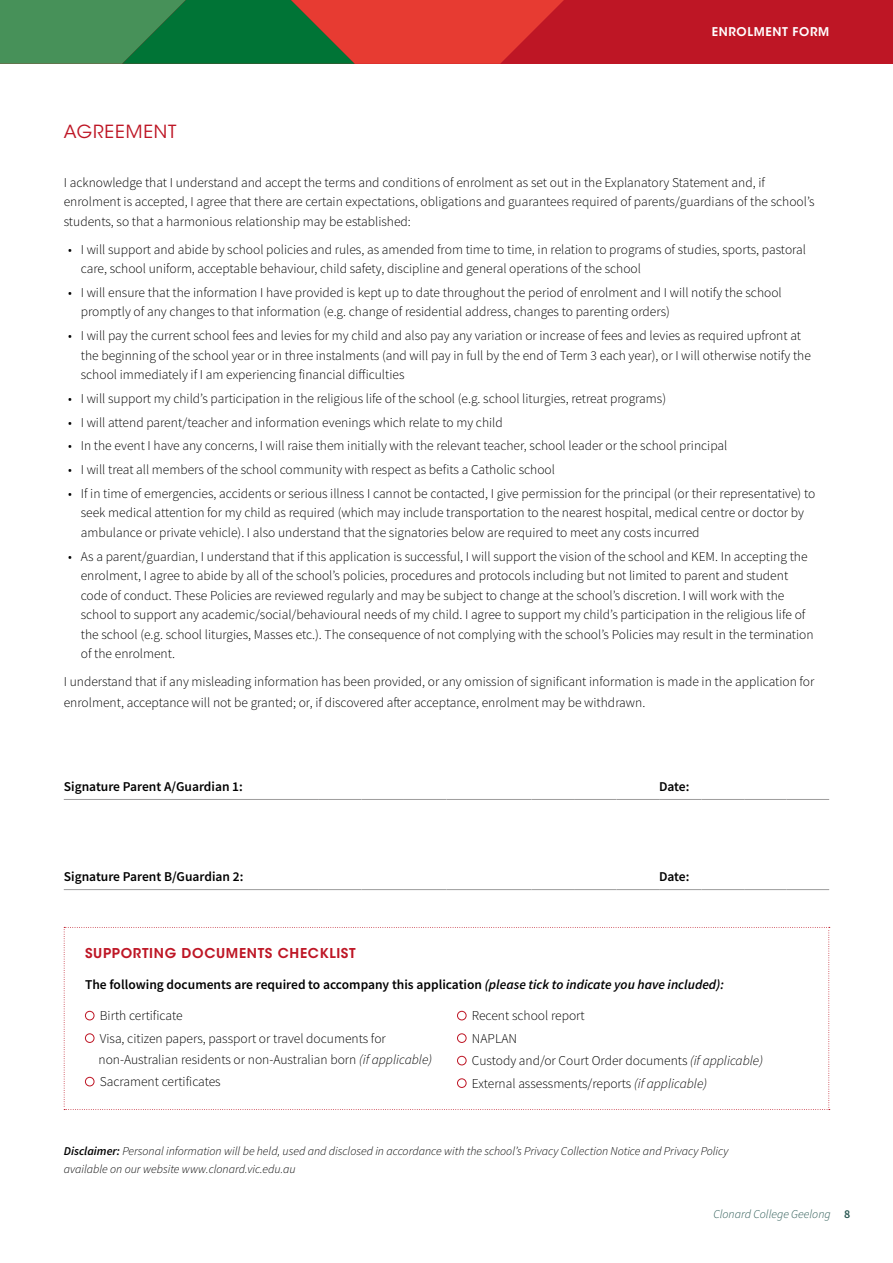
<style>
.page{position:relative;width:893px;height:1263px;background:#fff}
.page>*{position:absolute;margin:0;border:0;box-sizing:border-box;transform-origin:0 0}
.t1{font:18px "ITC Avant Garde Std";letter-spacing:.05em;color:#be1625}
.t2{font:300 13.5px/19.5px "Source Sans Pro";color:#000}
.t3{font:600 13.5px "Source Sans Pro";color:#000}
.t4{font:600 13.5px "ITC Avant Garde Std";letter-spacing:.05em;color:#be1625}
.t5{font:italic 300 12px/18px "Source Sans Pro";color:#000}
.t6{font:italic 300 12px "Source Sans Pro";color:#24544e}
.t7{font:600 12px "ITC Avant Garde Std";letter-spacing:.05em;color:#fff}
.s1{font-style:italic}
.s2{font-weight:600}
.s3{font-weight:600;font-style:normal}
</style>
<div class="page">
<svg style="left:64px;top:927px;width:766px;height:183px"></svg>
<hr style="left:64px;top:799px;width:255px;height:1px;background:#9d9c9c">
<hr style="left:319px;top:799px;width:42px;height:1px;background:#9d9c9c">
<hr style="left:361px;top:799px;width:43px;height:1px;background:#9d9c9c">
<hr style="left:404px;top:799px;width:42px;height:1px;background:#9d9c9c">
<hr style="left:446px;top:799px;width:85px;height:1px;background:#9d9c9c">
<hr style="left:531px;top:799px;width:43px;height:1px;background:#9d9c9c">
<hr style="left:574px;top:799px;width:43px;height:1px;background:#9d9c9c">
<hr style="left:617px;top:799px;width:42px;height:1px;background:#9d9c9c">
<hr style="left:659px;top:799px;width:43px;height:1px;background:#9d9c9c">
<hr style="left:702px;top:799px;width:42px;height:1px;background:#9d9c9c">
<hr style="left:744px;top:799px;width:43px;height:1px;background:#9d9c9c">
<hr style="left:787px;top:799px;width:42px;height:1px;background:#9d9c9c">
<hr style="left:64px;top:889px;width:255px;height:1px;background:#9d9c9c">
<hr style="left:319px;top:889px;width:42px;height:1px;background:#9d9c9c">
<hr style="left:361px;top:889px;width:43px;height:1px;background:#9d9c9c">
<hr style="left:404px;top:889px;width:42px;height:1px;background:#9d9c9c">
<hr style="left:446px;top:889px;width:85px;height:1px;background:#9d9c9c">
<hr style="left:531px;top:889px;width:43px;height:1px;background:#9d9c9c">
<hr style="left:574px;top:889px;width:43px;height:1px;background:#9d9c9c">
<hr style="left:617px;top:889px;width:42px;height:1px;background:#9d9c9c">
<hr style="left:659px;top:889px;width:43px;height:1px;background:#9d9c9c">
<hr style="left:702px;top:889px;width:42px;height:1px;background:#9d9c9c">
<hr style="left:744px;top:889px;width:43px;height:1px;background:#9d9c9c">
<hr style="left:787px;top:889px;width:42px;height:1px;background:#9d9c9c">
<div style="left:0;top:0;width:893px;height:64px;background:#be1625"></div>
<svg style="left:0;top:0;width:564px;height:64px;background:#73613d"></svg>
<div style="left:85px;top:1011px;width:9px;height:9px;border:1px solid #be1625;border-radius:50%"></div>
<div style="left:85px;top:1033px;width:9px;height:10px;border:1px solid #be1625;border-radius:50%"></div>
<div style="left:85px;top:1077px;width:9px;height:9px;border:1px solid #be1625;border-radius:50%"></div>
<div style="left:457px;top:1011px;width:9px;height:9px;border:1px solid #be1625;border-radius:50%"></div>
<div style="left:457px;top:1033px;width:9px;height:10px;border:1px solid #be1625;border-radius:50%"></div>
<div style="left:457px;top:1056px;width:9px;height:9px;border:1px solid #be1625;border-radius:50%"></div>
<div style="left:457px;top:1078px;width:9px;height:10px;border:1px solid #be1625;border-radius:50%"></div>
<p class="t7" style="left:712px;top:27px;width:119px">ENROLMENT FORM</p>
<h1 class="t1" style="left:64px;top:124px;width:114px">AGREEMENT</h1>
<p class="t2" style="left:64px;top:174px;width:752px">I acknowledge that I understand and accept the terms and conditions of enrolment as set out in the Explanatory Statement and, if enrolment is accepted, I agree that there are certain expectations, obligations and guarantees required of parents/guardians of the school’s students, so that a harmonious relationship may be established:</p>
<p class="t2" style="left:81px;top:241px;width:727px;text-indent:-13px">• I will support and abide by school policies and rules, as amended from time to time, in relation to programs of studies, sports, pastoral care, school uniform, acceptable behaviour, child safety, discipline and general operations of the school</p>
<p class="t2" style="left:81px;top:284px;width:702px;text-indent:-13px">• I will ensure that the information I have provided is kept up to date throughout the period of enrolment and I will notify the school promptly of any changes to that information (e.g. change of residential address, changes to parenting orders)</p>
<p class="t2" style="left:81px;top:327px;width:732px;text-indent:-13px">• I will pay the current school fees and levies for my child and also pay any variation or increase of fees and levies as required upfront at the beginning of the school year or in three instalments (and will pay in full by the end of Term 3 each year), or I will otherwise notify the school immediately if I am experiencing financial difficulties</p>
<p class="t2" style="left:68px;top:390px;width:600px">• I will support my child’s participation in the religious life of the school (e.g. school liturgies, retreat programs)</p>
<p class="t2" style="left:68px;top:414px;width:436px">• I will attend parent/teacher and information evenings which relate to my child</p>
<p class="t2" style="left:68px;top:437px;width:661px">• In the event I have any concerns, I will raise them initially with the relevant teacher, school leader or the school principal</p>
<p class="t2" style="left:68px;top:461px;width:488px">• I will treat all members of the school community with respect as befits a Catholic school</p>
<p class="t2" style="left:81px;top:485px;width:736px;text-indent:-13px">• If in time of emergencies, accidents or serious illness I cannot be contacted, I give permission for the principal (or their representative) to seek medical attention for my child as required (which may include transportation to the nearest hospital, medical centre or doctor by ambulance or private vehicle). I also understand that the signatories below are required to meet any costs incurred</p>
<p class="t2" style="left:81px;top:547px;width:734px;text-indent:-13px">• As a parent/guardian, I understand that if this application is successful, I will support the vision of the school and KEM. In accepting the enrolment, I agree to abide by all of the school’s policies, procedures and protocols including but not limited to parent and student code of conduct. These Policies are reviewed regularly and may be subject to change at the school’s discretion. I will work with the school to support any academic/social/behavioural needs of my child. I agree to support my child’s participation in the religious life of the school (e.g. school liturgies, Masses etc.). The consequence of not complying with the school’s Policies may result in the termination of the enrolment.</p>
<p class="t2" style="left:64px;top:672px;width:752px;line-height:21px">I understand that if any misleading information has been provided, or any omission of significant information is made in the application for enrolment, acceptance will not be granted; or, if discovered after acceptance, enrolment may be withdrawn.</p>
<p class="t3" style="left:64px;top:781px;width:181px">Signature Parent A/Guardian 1:</p>
<p class="t3" style="left:659px;top:781px;width:32px">Date:</p>
<p class="t3" style="left:64px;top:871px;width:181px">Signature Parent B/Guardian 2:</p>
<p class="t3" style="left:659px;top:871px;width:32px">Date:</p>
<p class="t4" style="left:85px;top:948px;width:272px">SUPPORTING DOCUMENTS CHECKLIST</p>
<p class="t3" style="left:85px;top:979px;width:640px">The following documents are required to accompany this application <span class="s1">(please tick to indicate you have included):</span></p>
<p class="t2" style="left:100px;top:1006px;width:288px;line-height:22.5px">Birth certificate<br>Visa, citizen papers, passport or travel documents for</p>
<p class="t2" style="left:99px;top:1049px;width:335px;line-height:22.5px">non-Australian residents or non-Australian born <span class="s1">(if applicable)<br></span>Sacrament certificates</p>
<p class="t2" style="left:472px;top:1006px;width:293px;line-height:22.5px">Recent school report<br>NAPLAN<br>Custody and/or Court Order documents <span class="s1">(if applicable)<br></span>External assessments/reports <span class="s1">(if applicable)</span></p>
<p class="t5" style="left:64px;top:1143px;width:666px"><span class="s2">Disclaimer:</span> Personal information will be held, used and disclosed in accordance with the school’s Privacy Collection Notice and Privacy Policy available on our website www.clonard.vic.edu.au</p>
<p class="t6" style="left:713px;top:1209px;width:139px">Clonard College Geelong <span class="s3">8</span></p>
</div>
